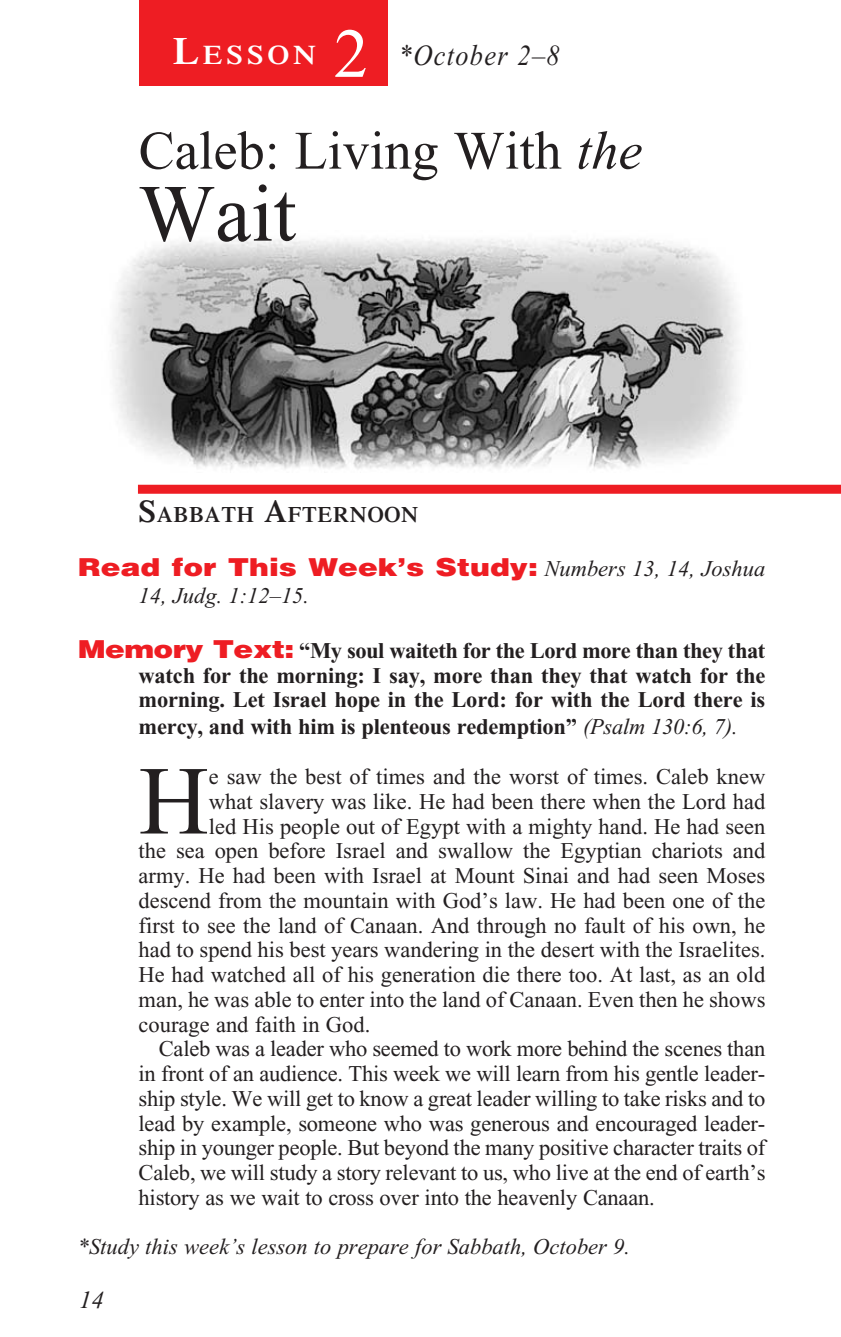
<style>
.page{position:relative;width:841px;height:1337px;background:#fff}
.page>*{position:absolute;margin:0;border:0;box-sizing:border-box;transform-origin:0 0}
._4-Body_Copy{font:97.2px "Times New Roman";color:#231f20}
._1-Lesson_Title{font:81px "Times New Roman";color:#231f20}
.t1{font:69.75px "Times New Roman";color:#fff}
._1-Lesson_Title-2{font:54px "Times New Roman";color:#231f20}
._00-Month-Day{font:italic 29.25px "Times New Roman";letter-spacing:.05em;color:#231f20;scale:.9 1}
.t2{font:600 26.78px "Times";letter-spacing:.145em;color:#fff;scale:1.1 1}
._6-question{font:900 24.75px "Helvetica";color:#ee1d23;scale:1.2 1}
.t3{font:italic 24.75px "Times New Roman";color:#231f20}
._4-Body_Copy-2{font:22.5px/24.8px "Times New Roman";color:#231f20;text-align:justify}
._6-question-2{font:700 22.5px/24.8px "Times New Roman";letter-spacing:-.01em;color:#231f20;text-align:justify}
.Study_this_week_s{font:italic 22.5px "Times New Roman";color:#231f20}
._6-question-3{font:italic 22.5px "Times New Roman";color:#231f20}
._3-Sabbath_Afternoon{font:600 22.05px "Times";letter-spacing:.035em;color:#231f20}
.s1{font-size:38.25px}
.s2{font-style:italic}
.s3{font-size:31.5px}
.s4{font-family:"Times New Roman";font-weight:400;font-style:italic;font-size:22.5px;color:#231f20}
.s5{font-family:"Helvetica";font-weight:900;font-size:24.75px;color:#ee1d23}
.s6{font-weight:400;font-style:italic}
</style>
<div class="page">
<div style="left:139px;top:0;width:248px;height:85px;background:#ee1d23"></div>
<img style="left:113px;top:239px;width:625px;height:231px">
<div style="left:138px;top:485px;width:702px;height:9px;background:#ee1d23"></div>
<p class="t2" style="left:173px;top:39px;width:132px"><span class="s1">L</span>ESSON</p>
<p class="t1" style="left:334px;top:16px;width:36px">2</p>
<p class="_00-Month-Day" style="left:399px;top:39px;width:180px">*October 2–8</p>
<p class="_1-Lesson_Title-2" style="left:138px;top:121px;width:505px">Caleb: Living With <span class="s2">the</span></p>
<p class="_1-Lesson_Title" style="left:138px;top:169px;width:159px">Wait</p>
<p class="_3-Sabbath_Afternoon" style="left:138px;top:501px;width:281px"><span class="s3">S</span>ABBATH <span class="s3">A</span>FTERNOON</p>
<p class="_6-question" style="left:78px;top:551px;width:574px">Read for This Week’s Study: <span class="s4">Numbers 13, 14, Joshua</span></p>
<p class="_6-question-3" style="left:138px;top:584px;width:172px">14, Judg. 1:12–15.</p>
<p class="_6-question-2" style="left:138px;top:638px;width:628px;text-indent:-61px"><span class="s5">Memory Text:</span> “My soul waiteth for the Lord more than they that watch for the morning: I say, more than they that watch for the morning. Let Israel hope in the Lord: for with the Lord there is</p>
<p class="_6-question-2" style="left:138px;top:714px;width:600px">mercy, and with him is plenteous redemption” <span class="s6">(Psalm 130:6, 7).</span></p>
<p class="_4-Body_Copy" style="left:138px;top:748px;width:72px">H</p>
<p class="_4-Body_Copy-2" style="left:209px;top:764px;width:558px">e saw the best of times and the worst of times. Caleb knew</p>
<p class="_4-Body_Copy-2" style="left:209px;top:789px;width:557px">what slavery was like. He had been there when the Lord had</p>
<p class="_4-Body_Copy-2" style="left:209px;top:813px;width:558px">led His people out of Egypt with a mighty hand. He had seen</p>
<p class="_4-Body_Copy-2" style="left:139px;top:838px;width:628px">the sea open before Israel and swallow the Egyptian chariots and</p>
<p class="_4-Body_Copy-2" style="left:139px;top:863px;width:628px">army. He had been with Israel at Mount Sinai and had seen Moses</p>
<p class="_4-Body_Copy-2" style="left:139px;top:888px;width:628px">descend from the mountain with God’s law. He had been one of the</p>
<p class="_4-Body_Copy-2" style="left:139px;top:912px;width:628px">first to see the land of Canaan. And through no fault of his own, he</p>
<p class="_4-Body_Copy-2" style="left:139px;top:937px;width:628px">had to spend his best years wandering in the desert with the Israelites.</p>
<p class="_4-Body_Copy-2" style="left:139px;top:962px;width:628px">He had watched all of his generation die there too. At last, as an old</p>
<p class="_4-Body_Copy-2" style="left:139px;top:987px;width:628px">man, he was able to enter into the land of Canaan. Even then he shows</p>
<p class="_4-Body_Copy-2" style="left:139px;top:1011px;width:233px">courage and faith in God.</p>
<p class="_4-Body_Copy-2" style="left:139px;top:1036px;width:628px;text-indent:20px">Caleb was a leader who seemed to work more behind the scenes than in front of an audience. This week we will learn from his gentle leader&shy;ship style. We will get to know a great leader willing to take risks and to lead by example, someone who was generous and encouraged leader&shy;ship in younger people. But beyond the many positive character traits of Caleb, we will study a story relevant to us, who live at the end of earth’s history as we wait to cross over into the heavenly Canaan.</p>
<p class="Study_this_week_s" style="left:78px;top:1234px;width:553px">*Study this week’s lesson to prepare for Sabbath, October 9.</p>
<p class="t3" style="left:79px;top:1286px;width:26px">14</p>
</div>
